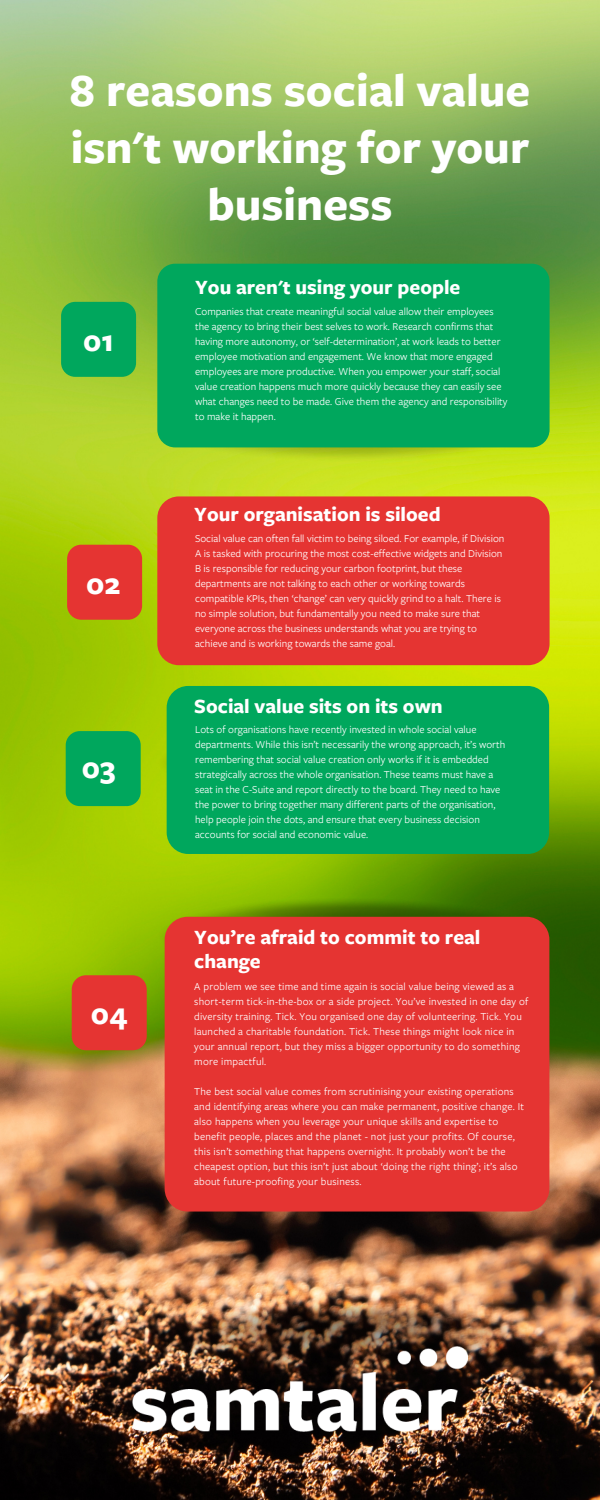
<style>
.page{position:relative;width:600px;height:1500px;background:#fff}
.page>*{position:absolute;margin:0;border:0;box-sizing:border-box;transform-origin:0 0}
.t1{font:700 48px/57px "Freight Sans Pro";color:#fff;text-align:center}
.t2{font:700 32px "Freight Sans Pro";color:#fff}
.t3{font:700 21px/24.8px "Freight Sans Pro";color:#fff}
.t4{font:11px/15px "Freight Sans Pro";color:#fff}
.t5{font:11px/15px "Freight Sans Pro";letter-spacing:.02em;color:#fff}
</style>
<div class="page">
<img style="left:0;top:0;width:600px;height:1500px">
<img style="left:157px;top:1302px;width:383px;height:76px">
<img style="left:157px;top:1093px;width:8px;height:76px">
<img style="left:157px;top:898px;width:383px;height:75px">
<div style="left:165px;top:917px;width:384px;height:295px;background:#e53432;border-radius:23px"></div>
<img style="left:157px;top:725px;width:10px;height:75px">
<div style="left:167px;top:686px;width:382px;height:168px;background:#00a75d;border-radius:21px"></div>
<img style="left:157px;top:433px;width:383px;height:30px">
<div style="left:157px;top:496px;width:393px;height:169px;background:#e53432;border-radius:21px"></div>
<div style="left:157px;top:264px;width:393px;height:183px;background:#00a75d;border-radius:18px"></div>
<div style="left:61px;top:302px;width:75px;height:75px;background:#00a75d;border-radius:14px"></div>
<div style="left:67px;top:545px;width:75px;height:75px;background:#e53432;border-radius:14px"></div>
<div style="left:66px;top:731px;width:75px;height:75px;background:#00a75d;border-radius:14px"></div>
<div style="left:72px;top:975px;width:75px;height:75px;background:#e53432;border-radius:14px"></div>
<img style="left:132px;top:1347px;width:336px;height:84px">
<h1 class="t1" style="left:70px;top:60px;width:462px">8 reasons social value isn't working for your business</h1>
<h2 class="t2" style="left:83px;top:319px;width:32px">01</h2>
<h2 class="t2" style="left:86px;top:561px;width:36px">02</h2>
<h2 class="t2" style="left:82px;top:746px;width:35px">03</h2>
<h2 class="t2" style="left:91px;top:992px;width:38px">04</h2>
<h3 class="t3" style="left:195px;top:274px;width:267px">You aren't using your people</h3>
<p class="t4" style="left:195px;top:303px;width:314px">Companies that create meaningful social value allow their employees the agency to bring their best selves to work. Research confirms that having more autonomy, or ‘self-determination’, at work leads to better employee motivation and engagement. We know that more engaged employees are more productive. When you empower your staff, social value creation happens much more quickly because they can easily see what changes need to be made. Give them the agency and responsibility to make it happen.</p>
<h3 class="t3" style="left:194px;top:501px;width:248px">Your organisation is siloed</h3>
<p class="t4" style="left:195px;top:530px;width:311px">Social value can often fall victim to being siloed. For example, if Division A is tasked with procuring the most cost-effective widgets and Division B is responsible for reducing your carbon footprint, but these departments are not talking to each other or working towards compatible KPIs, then ‘change’ can very quickly grind to a halt. There is no simple solution, but fundamentally you need to make sure that everyone across the business understands what you are trying to achieve and is working towards the same goal.</p>
<h3 class="t3" style="left:194px;top:693px;width:250px">Social value sits on its own</h3>
<p class="t4" style="left:195px;top:722px;width:312px">Lots of organisations have recently invested in whole social value departments. While this isn’t necessarily the wrong approach, it’s worth remembering that social value creation only works if it is embedded strategically across the whole organisation. These teams must have a seat in the C-Suite and report directly to the board. They need to have the power to bring together many different parts of the organisation, help people join the dots, and ensure that every business decision accounts for social and economic value.</p>
<h3 class="t3" style="left:194px;top:924px;width:288px">You’re afraid to commit to real change</h3>
<p class="t5" style="left:194px;top:979px;width:336px">A problem we see time and time again is social value being viewed as a short-term tick-in-the-box or a side project. You’ve invested in one day of diversity training. Tick. You organised one day of volunteering. Tick. You launched a charitable foundation. Tick. These things might look nice in your annual report, but they miss a bigger opportunity to do something more impactful.</p>
<p class="t5" style="left:194px;top:1084px;width:331px">The best social value comes from scrutinising your existing operations and identifying areas where you can make permanent, positive change. It also happens when you leverage your unique skills and expertise to benefit people, places and the planet - not just your profits. Of course, this isn’t something that happens overnight. It probably won’t be the cheapest option, but this isn’t just about ‘doing the right thing’; it’s also about future-proofing your business.</p>
</div>
